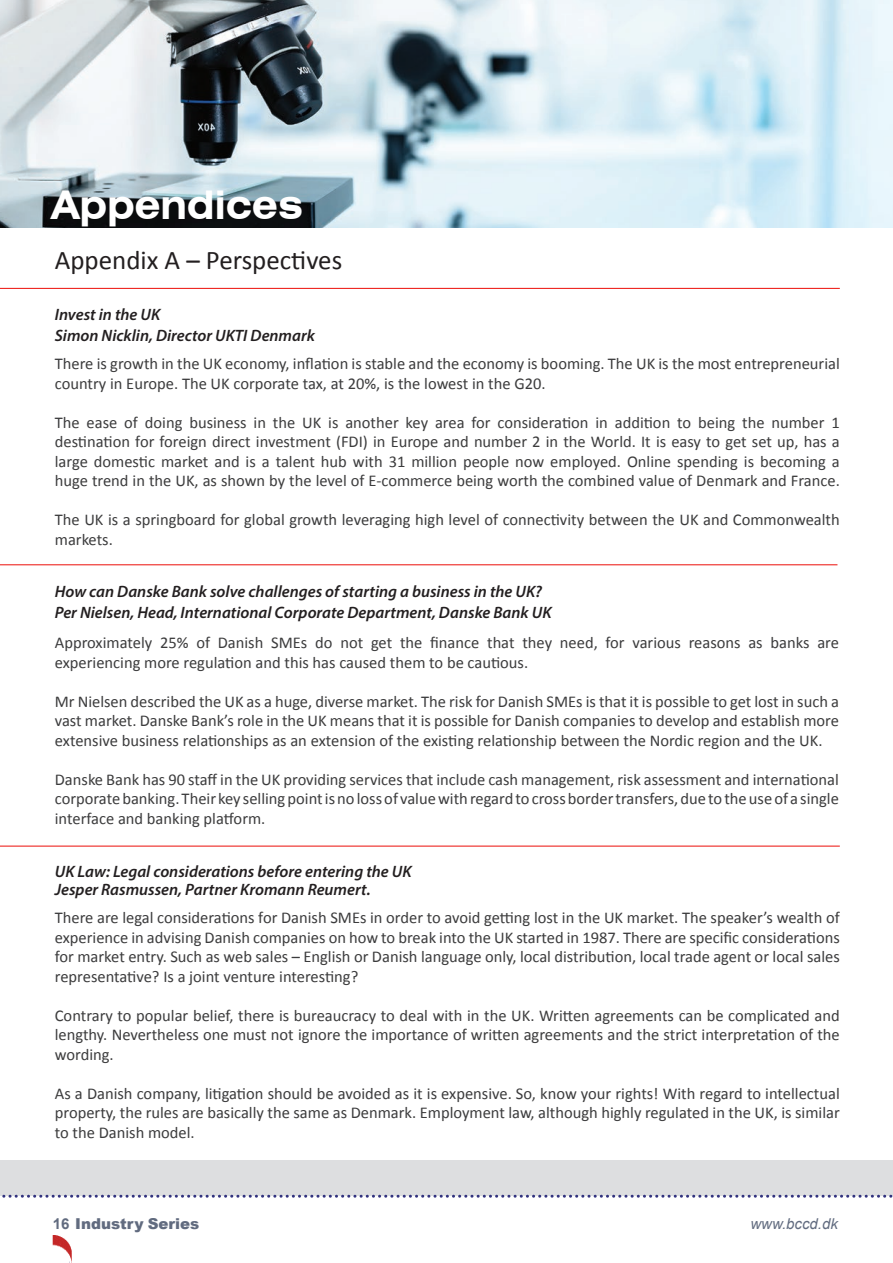
<style>
.page{position:relative;width:893px;height:1263px;background:#fff}
.page>*{position:absolute;margin:0;border:0;box-sizing:border-box;transform-origin:0 0}
.t1{font:700 expanded 39.6px "Swiss 721 BT";color:#fff;scale:.91 1}
.t2{font:27px "Calibri";color:#231f20}
.t3{font:16.5px/19.5px "Calibri";color:#3c3c3d;text-align:justify}
.t4{font:italic 600 16.5px/21px "Myriad Pro";color:#231f20}
.t5{font:900 15px "Arial";color:#616b7f}
.t6{font:italic 15px "Arial";color:#616b7f}
.s1{font-weight:700}
</style>
<div class="page">
<img style="left:53px;top:1235px;width:19px;height:28px">
<img style="left:0;top:0;width:893px;height:228px">
<hr style="left:0;top:288px;width:840px;height:1px;background:#ee2823">
<hr style="left:0;top:564px;width:837px;height:1px;background:#ee2823">
<hr style="left:0;top:845px;width:840px;height:2px;background:#ee2823">
<div style="left:0;top:1160px;width:893px;height:35px;background:#dddee0"></div>
<svg style="left:0;top:1195px;width:893px;height:3px"></svg>
<h1 class="t1" style="left:52px;top:181px;width:278px">Appendices</h1>
<h2 class="t2" style="left:55px;top:241px;width:289px">Appendix A – Perspectives</h2>
<p class="t4" style="left:55px;top:303px;width:262px">Invest in the UK<br>Simon Nicklin, Director UKTI Denmark</p>
<p class="t3" style="left:55px;top:353px;width:786px">There is growth in the UK economy, inflation is stable and the economy is booming. The UK is the most entrepreneurial country in Europe. The UK corporate tax, at 20%, is the lowest in the G20.</p>
<p class="t3" style="left:55px;top:412px;width:786px">The ease of doing business in the UK is another key area for consideration in addition to being the number 1 destination for foreign direct investment (FDI) in Europe and number 2 in the World. It is easy to get set up, has a large domestic market and is a talent hub with 31 million people now employed. Online spending is becoming a huge trend in the UK, as shown by the level of E-commerce being worth the combined value of Denmark and France.</p>
<p class="t3" style="left:55px;top:509px;width:786px">The UK is a springboard for global growth leveraging high level of connectivity between the UK and Commonwealth markets.</p>
<p class="t4" style="left:55px;top:580px;width:498px">How can Danske Bank solve challenges of starting a business in the UK?<br>Per Nielsen, Head, International Corporate Department, Danske Bank UK</p>
<p class="t3" style="left:55px;top:632px;width:786px">Approximately 25% of Danish SMEs do not get the finance that they need, for various reasons as banks are experiencing more regulation and this has caused them to be cautious.</p>
<p class="t3" style="left:55px;top:691px;width:786px">Mr Nielsen described the UK as a huge, diverse market. The risk for Danish SMEs is that it is possible to get lost in such a vast market. Danske Bank’s role in the UK means that it is possible for Danish companies to develop and establish more extensive business relationships as an extension of the existing relationship between the Nordic region and the UK.</p>
<p class="t3" style="left:55px;top:769px;width:786px">Danske Bank has 90 staff in the UK providing services that include cash management, risk assessment and international corporate banking. Their key selling point is no loss of value with regard to cross border transfers, due to the use of a single interface and banking platform.</p>
<p class="t4" style="left:55px;top:862px;width:358px;line-height:18px">UK Law: Legal considerations before entering the UK<br>Jesper Rasmussen, Partner Kromann Reumert.</p>
<p class="t3" style="left:55px;top:907px;width:786px">There are legal considerations for Danish SMEs in order to avoid getting lost in the UK market. The speaker’s wealth of experience in advising Danish companies on how to break into the UK started in 1987. There are specific considerations for market entry. Such as web sales – English or Danish language only, local distribution, local trade agent or local sales representative? Is a joint venture interesting?</p>
<p class="t3" style="left:55px;top:1005px;width:786px">Contrary to popular belief, there is bureaucracy to deal with in the UK. Written agreements can be complicated and lengthy. Nevertheless one must not ignore the importance of written agreements and the strict interpretation of the wording.</p>
<p class="t3" style="left:55px;top:1083px;width:786px">As a Danish company, litigation should be avoided as it is expensive. So, know your rights! With regard to intellectual property, the rules are basically the same as Denmark. Employment law, although highly regulated in the UK, is similar to the Danish model.</p>
<p class="t5" style="left:53px;top:1212px;width:148px"><span class="s1">16</span> Industry Series</p>
<p class="t6" style="left:750px;top:1214px;width:89px">www.bccd.dk</p>
</div>
